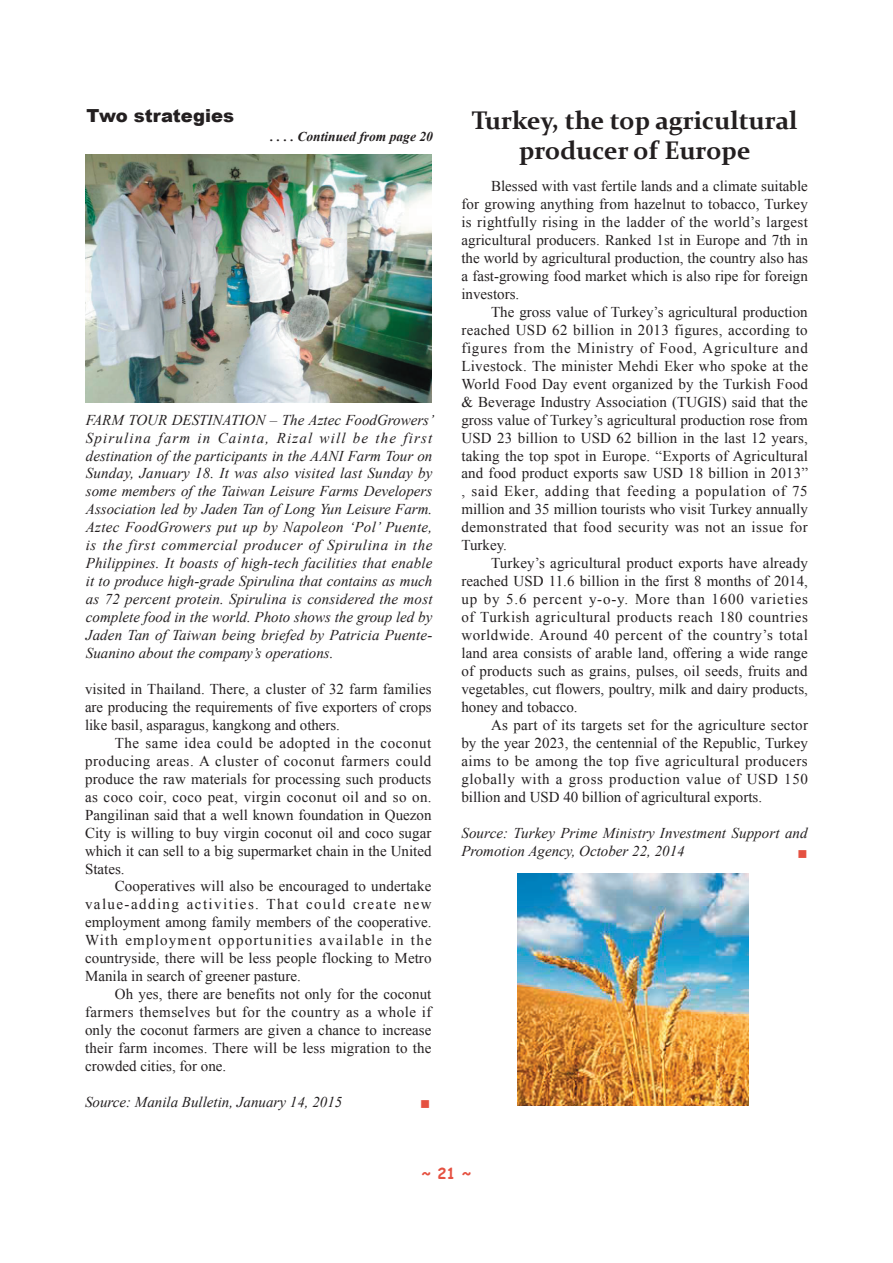
<style>
.page{position:relative;width:893px;height:1263px;background:#fff}
.page>*{position:absolute;margin:0;border:0;box-sizing:border-box;transform-origin:0 0}
.t1{font:700 25.5px/30px "Constantia";color:#231f20;text-align:center}
.t2{font:900 18px "Arial";color:#231f20}
.t3{font:15px/18px "Times New Roman";color:#231f20;text-align:justify}
.t4{font:italic 15px/18px "Times New Roman";color:#231f20}
.t5{font:700 15px "Comic Sans MS";color:#e55141}
.t6{font:italic 700 13.5px "Times New Roman";color:#231f20}
.t7{font:13.5px "Wingdings";color:#e55141}
</style>
<div class="page">
<img style="left:85px;top:155px;width:347px;height:247px">
<img style="left:517px;top:873px;width:232px;height:233px">
<p class="t2" style="left:86px;top:103px;width:149px">Two strategies</p>
<p class="t6" style="left:270px;top:127px;width:164px">. . . . Continued from page 20</p>
<p class="t4" style="left:86px;top:410px;width:350px">FARM TOUR DESTINATION – The Aztec FoodGrowers’ Spirulina farm in Cainta, Rizal will be the first destination of the participants in the AANI Farm Tour on Sunday, January 18. It was also visited last Sunday by some members of the Taiwan Leisure Farms Developers Association led by Jaden Tan of Long Yun Leisure Farm.<br>Aztec FoodGrowers put up by Napoleon ‘Pol’ Puente, is the first commercial producer of Spirulina in the Philippines. It boasts of high-tech facilities that enable it to produce high-grade Spirulina that contains as much as 72 percent protein. Spirulina is considered the most complete food in the world. Photo shows the group led by Jaden Tan of Taiwan being briefed by Patricia Puente-Suanino about the company’s operations.</p>
<p class="t3" style="left:85px;top:680px;width:348px">visited in Thailand. There, a cluster of 32 farm families are producing the requirements of five exporters of crops like basil, asparagus, kangkong and others.</p>
<p class="t3" style="left:85px;top:733px;width:348px;text-indent:30px">The same idea could be adopted in the coconut producing areas. A cluster of coconut farmers could produce the raw materials for processing such products as coco coir, coco peat, virgin coconut oil and so on.<br>Pangilinan said that a well known foundation in Quezon City is willing to buy virgin coconut oil and coco sugar which it can sell to a big supermarket chain in the United States.</p>
<p class="t3" style="left:85px;top:877px;width:348px;text-indent:30px">Cooperatives will also be encouraged to undertake value-adding activities. That could create new employment among family members of the cooperative.<br>With employment opportunities available in the countryside, there will be less people flocking to Metro Manila in search of greener pasture.</p>
<p class="t3" style="left:85px;top:985px;width:348px;text-indent:30px">Oh yes, there are benefits not only for the coconut farmers themselves but for the country as a whole if only the coconut farmers are given a chance to increase their farm incomes. There will be less migration to the crowded cities, for one.</p>
<p class="t4" style="left:85px;top:1092px;width:259px">Source: Manila Bulletin, January 14, 2015</p>
<p class="t7" style="left:420px;top:1097px;width:12px">■</p>
<h1 class="t1" style="left:472px;top:104px;width:327px">Turkey, the top agricultural producer of Europe</h1>
<p class="t3" style="left:461px;top:177px;width:348px;text-indent:30px">Blessed with vast fertile lands and a climate suitable for growing anything from hazelnut to tobacco, Turkey is rightfully rising in the ladder of the world’s largest agricultural producers. Ranked 1st in Europe and 7th in the world by agricultural production, the country also has a fast-growing food market which is also ripe for foreign investors.</p>
<p class="t3" style="left:461px;top:303px;width:348px;text-indent:30px">The gross value of Turkey’s agricultural production reached USD 62 billion in 2013 figures, according to figures from the Ministry of Food, Agriculture and Livestock. The minister Mehdi Eker who spoke at the World Food Day event organized by the Turkish Food &amp; Beverage Industry Association (TUGIS) said that the gross value of Turkey’s agricultural production rose from USD 23 billion to USD 62 billion in the last 12 years, taking the top spot in Europe. “Exports of Agricultural and food product exports saw USD 18 billion in 2013” , said Eker, adding that feeding a population of 75 million and 35 million tourists who visit Turkey annually demonstrated that food security was not an issue for Turkey.</p>
<p class="t3" style="left:461px;top:554px;width:348px;text-indent:30px">Turkey’s agricultural product exports have already reached USD 11.6 billion in the first 8 months of 2014, up by 5.6 percent y-o-y. More than 1600 varieties of Turkish agricultural products reach 180 countries worldwide. Around 40 percent of the country’s total land area consists of arable land, offering a wide range of products such as grains, pulses, oil seeds, fruits and vegetables, cut flowers, poultry, milk and dairy products, honey and tobacco.</p>
<p class="t3" style="left:461px;top:716px;width:348px;text-indent:30px">As part of its targets set for the agriculture sector by the year 2023, the centennial of the Republic, Turkey aims to be among the top five agricultural producers globally with a gross production value of USD 150 billion and USD 40 billion of agricultural exports.</p>
<p class="t4" style="left:461px;top:823px;width:348px">Source: Turkey Prime Ministry Investment Support and<br>Promotion Agency, October 22, 2014</p>
<p class="t7" style="left:798px;top:847px;width:12px">■</p>
<p class="t5" style="left:422px;top:1163px;width:51px">~ 21 ~</p>
</div>
